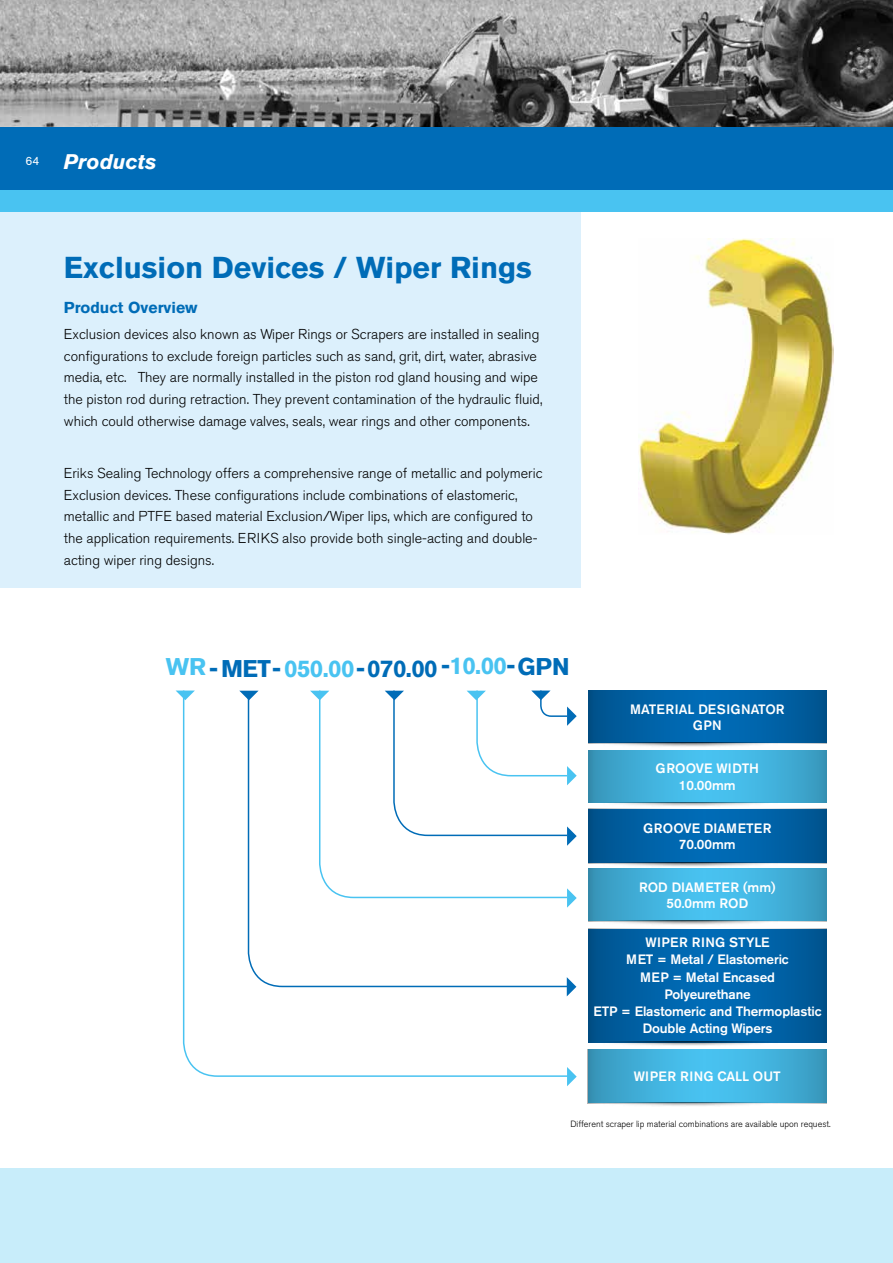
<style>
.page{position:relative;width:893px;height:1263px;background:#fff}
.page>*{position:absolute;margin:0;border:0;box-sizing:border-box;transform-origin:0 0}
.t1{font:700 30px "Akzidenz Grotesk BE";color:#006cb7}
.t2{font:700 24px "Akzidenz Grotesk BE";letter-spacing:-.025em;color:#006cb7}
.t3{font:italic 700 21px "Akzidenz Grotesk BE";color:#fff}
.t4{font:700 15.75px "Akzidenz Grotesk BE";color:#006cb7}
.t5{font:300 14.25px/21.8px "Akzidenz Grotesk BE";color:#000}
.t6{font:500 13.5px/17.2px "Akzidenz Grotesk BE";letter-spacing:-.01em;color:#fff;text-align:center}
.t7{font:500 13.5px "Akzidenz Grotesk BE";letter-spacing:.01em;color:#fff}
.t8{font:300 9px "Akzidenz Grotesk BE";color:#000}
.s1{color:#49c3f1}
</style>
<div class="page">
<img style="left:0;top:0;width:893px;height:127px">
<div style="left:0;top:205px;width:580px;height:383px;background:#dcf0fc"></div>
<div style="left:0;top:127px;width:893px;height:63px;background:#006cb7"></div>
<div style="left:0;top:190px;width:893px;height:22px;background:#49c3f1"></div>
<div style="left:0;top:1168px;width:893px;height:95px;background:#c8edfa"></div>
<svg style="left:588px;top:690px;width:238px;height:53px;background:#0060a4"></svg>
<svg style="left:588px;top:750px;width:238px;height:53px;background:#41afd9"></svg>
<svg style="left:588px;top:809px;width:238px;height:54px;background:#0060a4"></svg>
<svg style="left:588px;top:868px;width:238px;height:53px;background:#40aed8"></svg>
<svg style="left:182px;top:690px;width:385px;height:387px"></svg>
<svg style="left:176px;top:690px;width:19px;height:10px"></svg>
<svg style="left:567px;top:1067px;width:10px;height:19px"></svg>
<svg style="left:569px;top:890px;width:8px;height:16px"></svg>
<svg style="left:569px;top:708px;width:8px;height:136px"></svg>
<svg style="left:588px;top:928px;width:239px;height:114px;background:#0261a5"></svg>
<img style="left:588px;top:1042px;width:196px;height:4px">
<svg style="left:588px;top:1049px;width:239px;height:54px;background:#41afd9"></svg>
<svg style="left:247px;top:690px;width:322px;height:298px"></svg>
<svg style="left:239px;top:691px;width:20px;height:9px"></svg>
<svg style="left:567px;top:977px;width:9px;height:19px"></svg>
<img style="left:639px;top:238px;width:194px;height:296px">
<h3 class="t3" style="left:26px;top:149px;width:133px"><sup>64</sup> Products</h3>
<h1 class="t1" style="left:64px;top:250px;width:469px">Exclusion Devices / Wiper Rings</h1>
<p class="t4" style="left:64px;top:298px;width:135px">Product Overview</p>
<p class="t5" style="left:64px;top:323px;width:480px">Exclusion devices also known as Wiper Rings or Scrapers are installed in sealing configurations to exclude foreign particles such as sand, grit, dirt, water, abrasive media, etc. They are normally installed in the piston rod gland housing and wipe the piston rod during retraction. They prevent contamination of the hydraulic fluid, which could otherwise damage valves, seals, wear rings and other components.</p>
<p class="t5" style="left:64px;top:462px;width:480px">Eriks Sealing Technology offers a comprehensive range of metallic and polymeric Exclusion devices. These configurations include combinations of elastomeric, metallic and PTFE based material Exclusion/Wiper lips, which are configured to the application requirements. ERIKS also provide both single-acting and double&shy;acting wiper ring designs.</p>
<h2 class="t2" style="left:166px;top:654px;width:405px"><span class="s1">WR</span>- MET-<span class="s1">050.00</span>-070.00 -<span class="s1">10.00</span>-GPN</h2>
<p class="t6" style="left:630px;top:701px;width:156px;line-height:16.2px">MATERIAL DESIGNATOR<br>GPN</p>
<p class="t6" style="left:656px;top:760px;width:105px;line-height:16.2px">GROOVE WIDTH<br>10.00mm</p>
<p class="t6" style="left:643px;top:820px;width:130px;line-height:16.2px">GROOVE DIAMETER<br>70.00mm</p>
<p class="t6" style="left:639px;top:878px;width:138px;line-height:16.2px">ROD DIAMETER (mm)<br>50.0mm ROD</p>
<p class="t6" style="left:593px;top:933px;width:230px">WIPER RING STYLE<br>MET = Metal / Elastomeric<br>MEP = Metal Encased<br>Polyeurethane<br>ETP = Elastomeric and Thermoplastic<br>Double Acting Wipers</p>
<p class="t7" style="left:634px;top:1068px;width:149px">WIPER RING CALL OUT</p>
<p class="t8" style="left:570px;top:1119px;width:262px">Different scraper lip material combinations are available upon request.</p>
</div>
